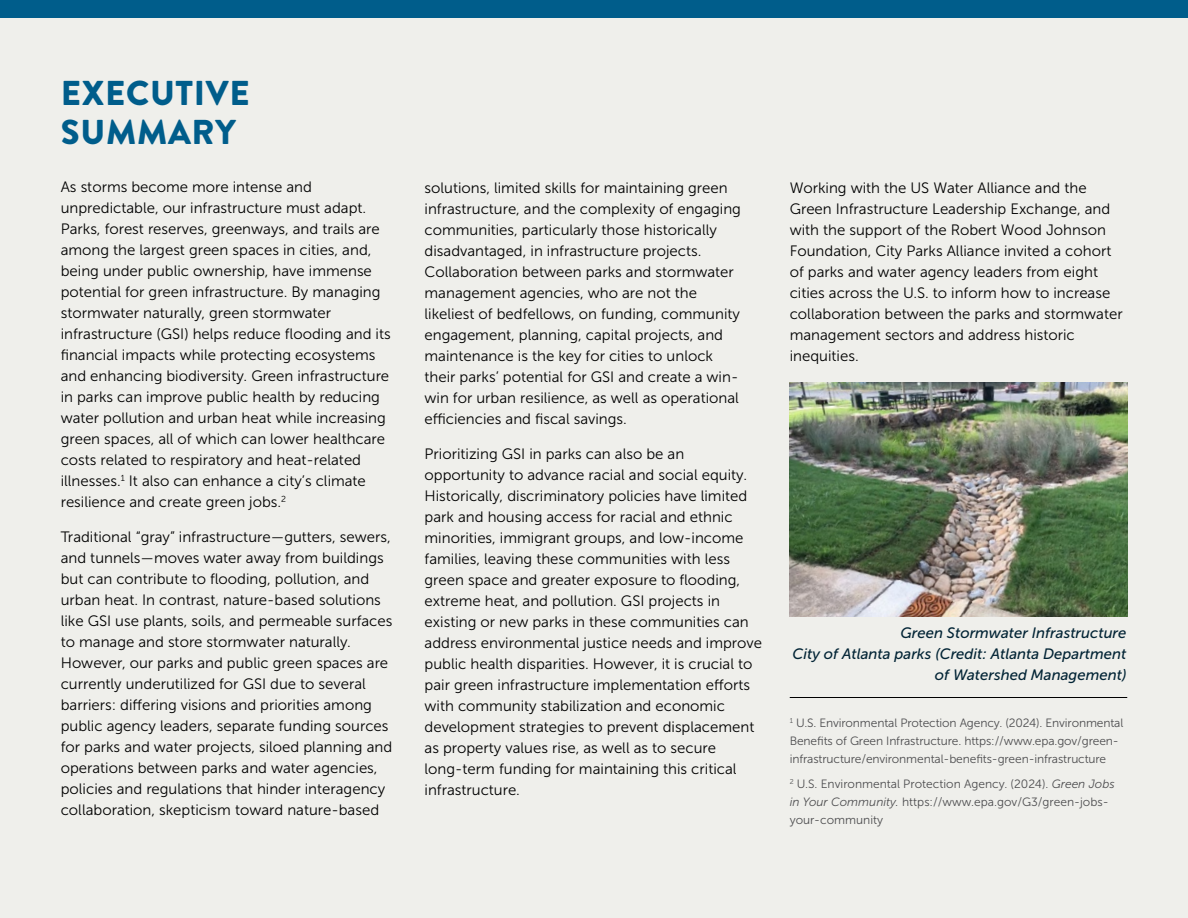
<style>
.page{position:relative;width:1188px;height:918px;background:#efefeb}
.page>*{position:absolute;margin:0;border:0;box-sizing:border-box;transform-origin:0 0}
.t1{font:900 34.5px/39px "Brandon Grotesque";letter-spacing:.02em;color:#005d8b}
.Body{font:15px/21px "Museo Sans 300";color:#000}
.t2{font:italic 15px/21px "Museo Sans 500";color:#022435;text-align:right}
.t3{font:12px/18px "Museo Sans 300";letter-spacing:-.01em;color:#4d4d4f}
.s1{font-style:italic}
</style>
<div class="page">
<hr style="left:790px;top:697px;width:337px;height:1px;background:#000">
<div style="left:0;top:0;width:1188px;height:18px;background:#005d8b"></div>
<img style="left:790px;top:382px;width:337px;height:235px">
<h1 class="t1" style="left:61px;top:74px;width:190px">EXECUTIVE<br>SUMMARY</h1>
<p class="Body" style="left:61px;top:177px;width:332px">As storms become more intense and unpredictable, our infrastructure must adapt.<br>Parks, forest reserves, greenways, and trails are among the largest green spaces in cities, and, being under public ownership, have immense potential for green infrastructure. By managing stormwater naturally, green stormwater infrastructure (GSI) helps reduce flooding and its financial impacts while protecting ecosystems and enhancing biodiversity. Green infrastructure in parks can improve public health by reducing water pollution and urban heat while increasing green spaces, all of which can lower healthcare costs related to respiratory and heat-related illnesses.<sup>1</sup> It also can enhance a city’s climate resilience and create green jobs.<sup>2</sup></p>
<p class="Body" style="left:61px;top:526px;width:333px">Traditional “gray” infrastructure—gutters, sewers, and tunnels—moves water away from buildings but can contribute to flooding, pollution, and urban heat. In contrast, nature-based solutions like GSI use plants, soils, and permeable surfaces to manage and store stormwater naturally.<br>However, our parks and public green spaces are currently underutilized for GSI due to several barriers: differing visions and priorities among public agency leaders, separate funding sources for parks and water projects, siloed planning and operations between parks and water agencies, policies and regulations that hinder interagency collaboration, skepticism toward nature-based</p>
<p class="Body" style="left:425px;top:178px;width:318px">solutions, limited skills for maintaining green infrastructure, and the complexity of engaging communities, particularly those historically disadvantaged, in infrastructure projects.<br>Collaboration between parks and stormwater management agencies, who are not the likeliest of bedfellows, on funding, community engagement, planning, capital projects, and maintenance is the key for cities to unlock their parks’ potential for GSI and create a win&shy;win for urban resilience, as well as operational efficiencies and fiscal savings.</p>
<p class="Body" style="left:425px;top:443px;width:339px">Prioritizing GSI in parks can also be an opportunity to advance racial and social equity.<br>Historically, discriminatory policies have limited park and housing access for racial and ethnic minorities, immigrant groups, and low-income families, leaving these communities with less green space and greater exposure to flooding, extreme heat, and pollution. GSI projects in existing or new parks in these communities can address environmental justice needs and improve public health disparities. However, it is crucial to pair green infrastructure implementation efforts with community stabilization and economic development strategies to prevent displacement as property values rise, as well as to secure long-term funding for maintaining this critical infrastructure.</p>
<p class="Body" style="left:790px;top:178px;width:334px">Working with the US Water Alliance and the Green Infrastructure Leadership Exchange, and with the support of the Robert Wood Johnson Foundation, City Parks Alliance invited a cohort of parks and water agency leaders from eight cities across the U.S. to inform how to increase collaboration between the parks and stormwater management sectors and address historic inequities.</p>
<p class="t2" style="left:793px;top:622px;width:335px">Green Stormwater Infrastructure<br>City of Atlanta parks (Credit: Atlanta Department of Watershed Management)</p>
<p class="t3" style="left:790px;top:714px;width:335px"><sup>1</sup> U.S. Environmental Protection Agency. (2024). Environmental<br>Benefits of Green Infrastructure. https://www.epa.gov/green&shy;infrastructure/environmental-benefits-green-infrastructure</p>
<p class="t3" style="left:790px;top:774px;width:327px"><sup>2</sup> U.S. Environmental Protection Agency. (2024). <span class="s1">Green Jobs in Your Community.</span> https://www.epa.gov/G3/green-jobs&shy;your-community</p>
</div>
